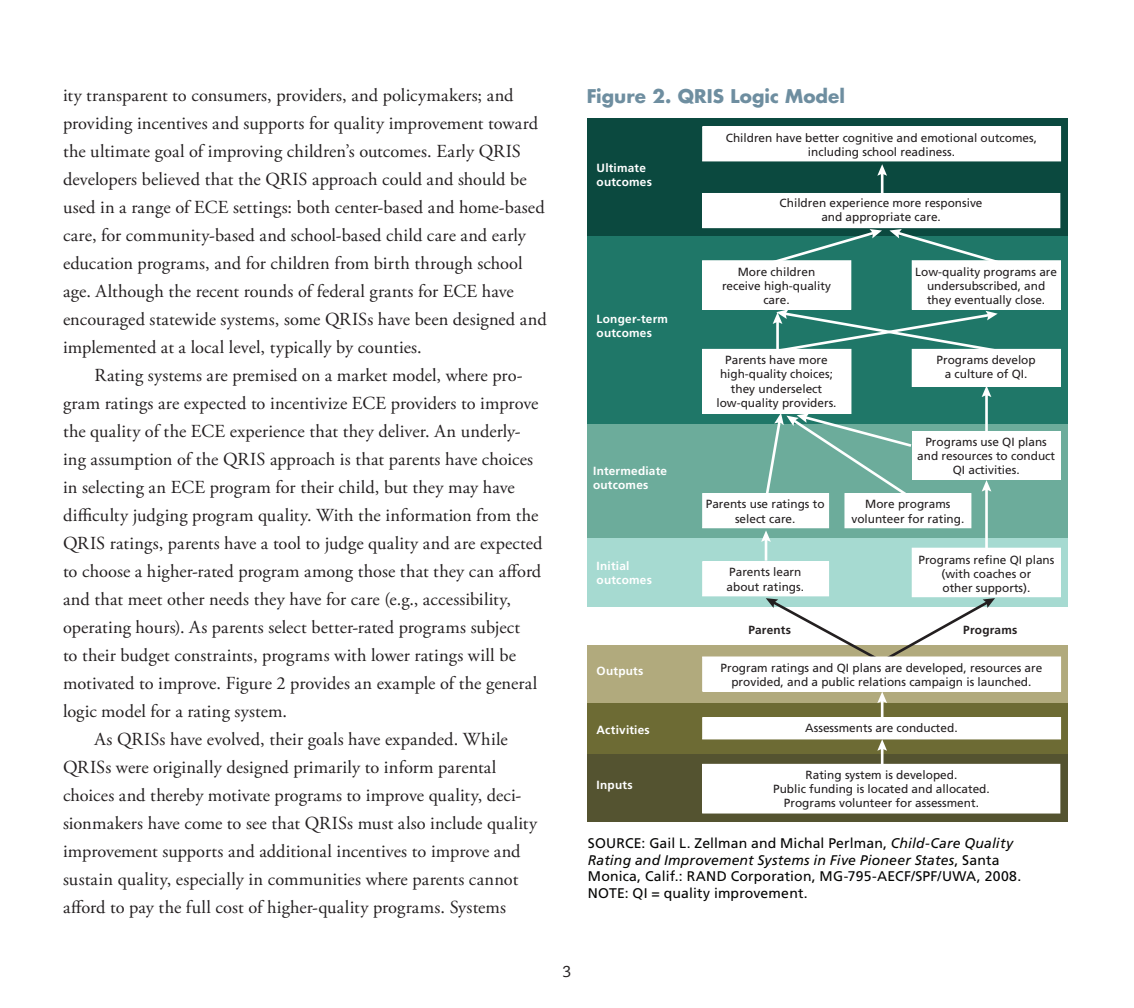
<style>
.page{position:relative;width:1134px;height:1008px;background:#fff}
.page>*{position:absolute;margin:0;border:0;box-sizing:border-box;transform-origin:0 0}
.t1{font:18.38px/28px "Adobe Garamond Pro";letter-spacing:.005em;color:#231f20}
.t2{font:700 18.38px "Futura Std";letter-spacing:.005em;color:#6e8ea0}
.t3{font:15.75px "Caecilia LT Std";color:#231f20}
.t4{font:14px/16.6px "Frutiger LT Std";letter-spacing:.01em;color:#050504}
.t5{font:11.9px/14.2px "Frutiger LT Std";color:#231f20;text-align:center}
.t6{font:700 11.9px/14px "Frutiger LT Std";letter-spacing:.02em;color:#fff}
.t7{font:700 11.9px "Frutiger LT Std";letter-spacing:.02em;color:#231f20}
.s1{font-style:italic}
</style>
<div class="page">
<div style="left:588px;top:118px;width:480px;height:118px;background:#0b493f"></div>
<div style="left:588px;top:236px;width:480px;height:189px;background:#1f7768"></div>
<div style="left:588px;top:424px;width:480px;height:115px;background:#6cac9b"></div>
<div style="left:588px;top:538px;width:480px;height:68px;background:#a6dad1"></div>
<div style="left:588px;top:645px;width:480px;height:59px;background:#b1aa7d"></div>
<div style="left:588px;top:704px;width:480px;height:50px;background:#6d6b34"></div>
<div style="left:588px;top:754px;width:480px;height:68px;background:#545330"></div>
<svg style="left:776px;top:229px;width:106px;height:36px"></svg>
<hr style="left:881px;top:172px;width:3px;height:33px;background:#fff">
<svg style="left:877px;top:164px;width:10px;height:12px"></svg>
<div style="left:703px;top:261px;width:148px;height:48px;background:#fff"></div>
<div style="left:702px;top:260px;width:149px;height:50px;border:1px solid #fff"></div>
<hr style="left:881px;top:699px;width:3px;height:22px;background:#fff">
<svg style="left:877px;top:692px;width:10px;height:11px"></svg>
<hr style="left:985px;top:488px;width:3px;height:61px;background:#fff">
<svg style="left:982px;top:480px;width:9px;height:12px"></svg>
<hr style="left:985px;top:393px;width:3px;height:40px;background:#fff">
<svg style="left:982px;top:387px;width:9px;height:10px"></svg>
<svg style="left:766px;top:598px;width:229px;height:59px"></svg>
<svg style="left:889px;top:229px;width:106px;height:36px"></svg>
<svg style="left:766px;top:413px;width:151px;height:90px"></svg>
<div style="left:703px;top:127px;width:358px;height:34px;background:#fff"></div>
<div style="left:702px;top:126px;width:359px;height:35px;border:1px solid #fff"></div>
<div style="left:703px;top:193px;width:357px;height:35px;background:#fff"></div>
<div style="left:703px;top:349px;width:148px;height:65px;background:#fff"></div>
<div style="left:912px;top:261px;width:148px;height:48px;background:#fff"></div>
<div style="left:912px;top:260px;width:149px;height:50px;border:1px solid #fff"></div>
<div style="left:912px;top:431px;width:148px;height:48px;background:#fff"></div>
<div style="left:912px;top:349px;width:148px;height:37px;background:#fff"></div>
<div style="left:912px;top:349px;width:149px;height:38px;border:1px solid #fff"></div>
<div style="left:703px;top:494px;width:126px;height:34px;background:#fff"></div>
<div style="left:702px;top:493px;width:127px;height:35px;border:1px solid #fff"></div>
<div style="left:845px;top:494px;width:126px;height:34px;background:#fff"></div>
<div style="left:845px;top:493px;width:126px;height:35px;border:1px solid #fff"></div>
<div style="left:912px;top:548px;width:148px;height:49px;background:#fff"></div>
<div style="left:703px;top:562px;width:126px;height:34px;background:#fff"></div>
<div style="left:702px;top:561px;width:127px;height:35px;border:1px solid #fff"></div>
<div style="left:703px;top:657px;width:358px;height:34px;background:#fff"></div>
<div style="left:702px;top:657px;width:359px;height:35px;border:1px solid #fff"></div>
<div style="left:703px;top:718px;width:358px;height:21px;background:#fff"></div>
<div style="left:702px;top:717px;width:359px;height:22px;border:1px solid #fff"></div>
<div style="left:703px;top:764px;width:357px;height:49px;background:#fff"></div>
<svg style="left:771px;top:309px;width:233px;height:45px"></svg>
<hr style="left:765px;top:538px;width:2px;height:23px;background:#fff">
<svg style="left:761px;top:530px;width:10px;height:12px"></svg>
<hr style="left:881px;top:747px;width:3px;height:19px;background:#fff">
<svg style="left:877px;top:739px;width:10px;height:12px"></svg>
<p class="t1" style="left:63px;top:83px;width:485px">ity transparent to consumers, providers, and policymakers; and providing incentives and supports for quality improvement toward the ultimate goal of improving children’s outcomes. Early QRIS developers believed that the QRIS approach could and should be used in a range of ECE settings: both center-based and home-based care, for community-based and school-based child care and early education programs, and for children from birth through school age. Although the recent rounds of federal grants for ECE have encouraged statewide systems, some QRISs have been designed and implemented at a local level, typically by counties.</p>
<p class="t1" style="left:94px;top:363px;width:430px">Rating systems are premised on a market model, where pro-</p>
<p class="t1" style="left:63px;top:391px;width:477px">gram ratings are expected to incentivize ECE providers to improve</p>
<p class="t1" style="left:63px;top:419px;width:459px">the quality of the ECE experience that they deliver. An underly-</p>
<p class="t1" style="left:63px;top:447px;width:472px">ing assumption of the QRIS approach is that parents have choices</p>
<p class="t1" style="left:63px;top:475px;width:453px">in selecting an ECE program for their child, but they may have</p>
<p class="t1" style="left:63px;top:503px;width:477px">difficulty judging program quality. With the information from the</p>
<p class="t1" style="left:63px;top:531px;width:481px">QRIS ratings, parents have a tool to judge quality and are expected</p>
<p class="t1" style="left:63px;top:559px;width:480px">to choose a higher-rated program among those that they can afford</p>
<p class="t1" style="left:63px;top:587px;width:449px">and that meet other needs they have for care (e.g., accessibility,</p>
<p class="t1" style="left:63px;top:615px;width:459px">operating hours). As parents select better-rated programs subject</p>
<p class="t1" style="left:63px;top:643px;width:455px">to their budget constraints, programs with lower ratings will be</p>
<p class="t1" style="left:63px;top:671px;width:476px">motivated to improve. Figure 2 provides an example of the general</p>
<p class="t1" style="left:63px;top:699px;width:226px">logic model for a rating system.</p>
<p class="t1" style="left:94px;top:727px;width:415px">As QRISs have evolved, their goals have expanded. While</p>
<p class="t1" style="left:63px;top:755px;width:435px">QRISs were originally designed primarily to inform parental</p>
<p class="t1" style="left:63px;top:783px;width:460px">choices and thereby motivate programs to improve quality, deci-</p>
<p class="t1" style="left:63px;top:811px;width:476px">sionmakers have come to see that QRISs must also include quality</p>
<p class="t1" style="left:63px;top:839px;width:459px">improvement supports and additional incentives to improve and</p>
<p class="t1" style="left:63px;top:867px;width:457px">sustain quality, especially in communities where parents cannot</p>
<p class="t1" style="left:63px;top:895px;width:445px">afford to pay the full cost of higher-quality programs. Systems</p>
<p class="t2" style="left:587px;top:87px;width:260px">Figure 2. QRIS Logic Model</p>
<p class="t6" style="left:597px;top:162px;width:57px">Ultimate outcomes</p>
<p class="t6" style="left:597px;top:313px;width:73px">Longer-term outcomes</p>
<p class="t6" style="left:593px;top:465px;width:75px">Intermediate outcomes</p>
<p class="t6" style="left:597px;top:559px;width:57px">Initial outcomes</p>
<p class="t6" style="left:597px;top:665px;width:48px">Outputs</p>
<p class="t6" style="left:597px;top:724px;width:55px">Activities</p>
<p class="t6" style="left:597px;top:779px;width:38px">Inputs</p>
<p class="t5" style="left:726px;top:131px;width:313px">Children have better cognitive and emotional outcomes, including school readiness.</p>
<p class="t5" style="left:780px;top:197px;width:204px">Children experience more responsive and appropriate care.</p>
<p class="t5" style="left:722px;top:265px;width:110px">More children receive high-quality care.</p>
<p class="t5" style="left:716px;top:354px;width:122px">Parents have more high-quality choices; they underselect low-quality providers.</p>
<p class="t5" style="left:915px;top:265px;width:143px">Low-quality programs are undersubscribed, and they eventually close.</p>
<p class="t5" style="left:937px;top:354px;width:101px">Programs develop a culture of QI.</p>
<p class="t5" style="left:917px;top:435px;width:139px">Programs use QI plans and resources to conduct<br>QI activities.</p>
<p class="t5" style="left:706px;top:498px;width:120px">Parents use ratings to select care.</p>
<p class="t5" style="left:851px;top:498px;width:114px">More programs volunteer for rating.</p>
<p class="t5" style="left:918px;top:554px;width:137px">Programs refine QI plans (with coaches or<br>other supports).</p>
<p class="t5" style="left:727px;top:566px;width:79px;text-align:left">Parents learn about ratings.</p>
<p class="t7" style="left:749px;top:625px;width:44px">Parents</p>
<p class="t7" style="left:963px;top:625px;width:56px">Programs</p>
<p class="t5" style="left:721px;top:662px;width:323px">Program ratings and QI plans are developed, resources are provided, and a public relations campaign is launched.</p>
<p class="t5" style="left:805px;top:722px;width:154px">Assessments are conducted.</p>
<p class="t5" style="left:773px;top:769px;width:218px">Rating system is developed.<br>Public funding is located and allocated.<br>Programs volunteer for assessment.</p>
<p class="t4" style="left:588px;top:836px;width:435px">SOURCE: Gail L. Zellman and Michal Perlman, <span class="s1">Child-Care Quality Rating and Improvement Systems in Five Pioneer States</span>, Santa Monica, Calif.: RAND Corporation, MG-795-AECF/SPF/UWA, 2008.<br>NOTE: QI = quality improvement.</p>
<p class="t3" style="left:563px;top:962px;width:10px">3</p>
</div>
